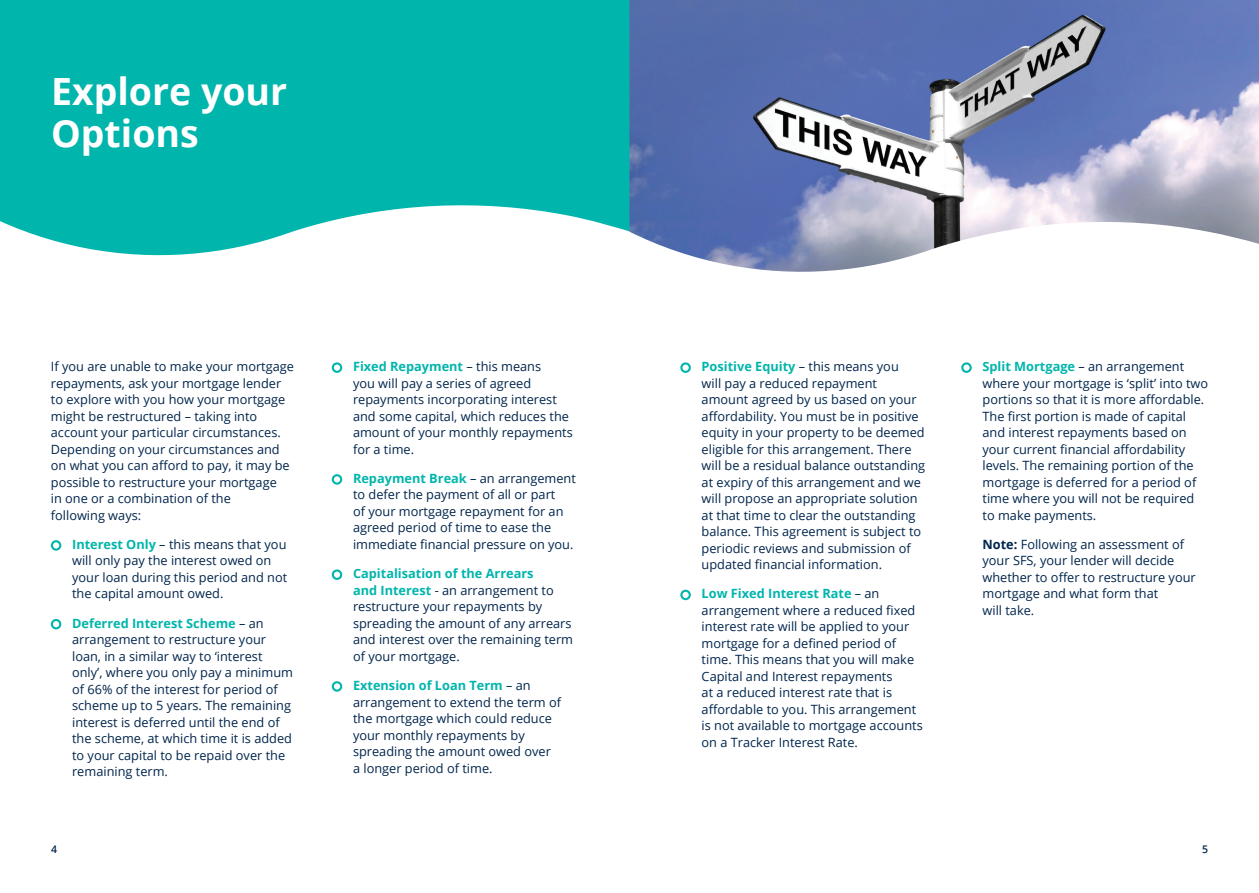
<style>
.page{position:relative;width:1259px;height:893px;background:#fff}
.page>*{position:absolute;margin:0;border:0;box-sizing:border-box;transform-origin:0 0}
.t1{font:700 37.5px/42px "Open Sans";color:#fff}
.t2{font:12.75px/16.5px "Open Sans";color:#00254c}
.t3{font:600 10.5px "Open Sans";color:#00254c}
.s1{font-weight:700;color:#00b5ac}
.s2{font-weight:700}
</style>
<div class="page">
<div style="left:51px;top:540px;width:10px;height:11px;border:2px solid #00b5ac;border-radius:50%"></div>
<div style="left:51px;top:619px;width:10px;height:10px;border:2px solid #00b5ac;border-radius:50%"></div>
<div style="left:332px;top:362px;width:10px;height:11px;border:2px solid #00b5ac;border-radius:50%"></div>
<div style="left:332px;top:474px;width:10px;height:11px;border:2px solid #00b5ac;border-radius:50%"></div>
<div style="left:332px;top:569px;width:10px;height:11px;border:2px solid #00b5ac;border-radius:50%"></div>
<div style="left:332px;top:681px;width:10px;height:11px;border:2px solid #00b5ac;border-radius:50%"></div>
<div style="left:680px;top:362px;width:11px;height:11px;border:2px solid #00b5ac;border-radius:50%"></div>
<div style="left:680px;top:590px;width:11px;height:10px;border:2px solid #00b5ac;border-radius:50%"></div>
<div style="left:961px;top:362px;width:10px;height:11px;border:2px solid #00b5ac;border-radius:50%"></div>
<svg style="left:0;top:0;width:629px;height:256px;background:#1bbcb4"></svg>
<img style="left:629px;top:0;width:630px;height:272px">
<h1 class="t1" style="left:51px;top:70px;width:238px">Explore your<br>Options</h1>
<p class="t2" style="left:51px;top:358px;width:245px">If you are unable to make your mortgage repayments, ask your mortgage lender to explore with you how your mortgage might be restructured – taking into account your particular circumstances.<br>Depending on your circumstances and on what you can afford to pay, it may be possible to restructure your mortgage<br>in one or a combination of the<br>following ways:</p>
<p class="t2" style="left:72px;top:536px;width:217px"><span class="s1">Interest Only</span> – this means that you will only pay the interest owed on your loan during this period and not the capital amount owed.</p>
<p class="t2" style="left:72px;top:614px;width:222px"><span class="s1">Deferred Interest Scheme</span> – an arrangement to restructure your loan, in a similar way to ‘interest only’, where you only pay a minimum of 66% of the interest for period of scheme up to 5 years. The remaining interest is deferred until the end of the scheme, at which time it is added to your capital to be repaid over the remaining term.</p>
<p class="t2" style="left:353px;top:358px;width:221px"><span class="s1">Fixed Repayment</span> – this means<br>you will pay a series of agreed repayments incorporating interest and some capital, which reduces the amount of your monthly repayments for a time.</p>
<p class="t2" style="left:353px;top:470px;width:224px"><span class="s1">Repayment Break</span> – an arrangement to defer the payment of all or part<br>of your mortgage repayment for an agreed period of time to ease the immediate financial pressure on you.</p>
<p class="t2" style="left:353px;top:565px;width:221px"><span class="s1">Capitalisation of the Arrears<br>and Interest</span> - an arrangement to restructure your repayments by spreading the amount of any arrears and interest over the remaining term of your mortgage.</p>
<p class="t2" style="left:353px;top:677px;width:210px"><span class="s1">Extension of Loan Term</span> – an arrangement to extend the term of the mortgage which could reduce your monthly repayments by spreading the amount owed over a longer period of time.</p>
<p class="t2" style="left:701px;top:358px;width:225px"><span class="s1">Positive Equity</span> – this means you<br>will pay a reduced repayment amount agreed by us based on your affordability. You must be in positive equity in your property to be deemed eligible for this arrangement. There will be a residual balance outstanding at expiry of this arrangement and we will propose an appropriate solution at that time to clear the outstanding balance. This agreement is subject to periodic reviews and submission of updated financial information.</p>
<p class="t2" style="left:701px;top:585px;width:223px"><span class="s1">Low Fixed Interest Rate</span> – an arrangement where a reduced fixed interest rate will be applied to your mortgage for a defined period of time. This means that you will make Capital and Interest repayments<br>at a reduced interest rate that is affordable to you. This arrangement is not available to mortgage accounts on a Tracker Interest Rate.</p>
<p class="t2" style="left:982px;top:358px;width:227px"><span class="s1">Split Mortgage</span> – an arrangement where your mortgage is ‘split’ into two portions so that it is more affordable.<br>The first portion is made of capital and interest repayments based on your current financial affordability levels. The remaining portion of the mortgage is deferred for a period of time where you will not be required to make payments.</p>
<p class="t2" style="left:982px;top:536px;width:215px"><span class="s2">Note:</span> Following an assessment of your SFS, your lender will decide whether to offer to restructure your mortgage and what form that<br>will take.</p>
<p class="t3" style="left:51px;top:842px;width:7px">4</p>
<p class="t3" style="left:1202px;top:842px;width:7px">5</p>
</div>
